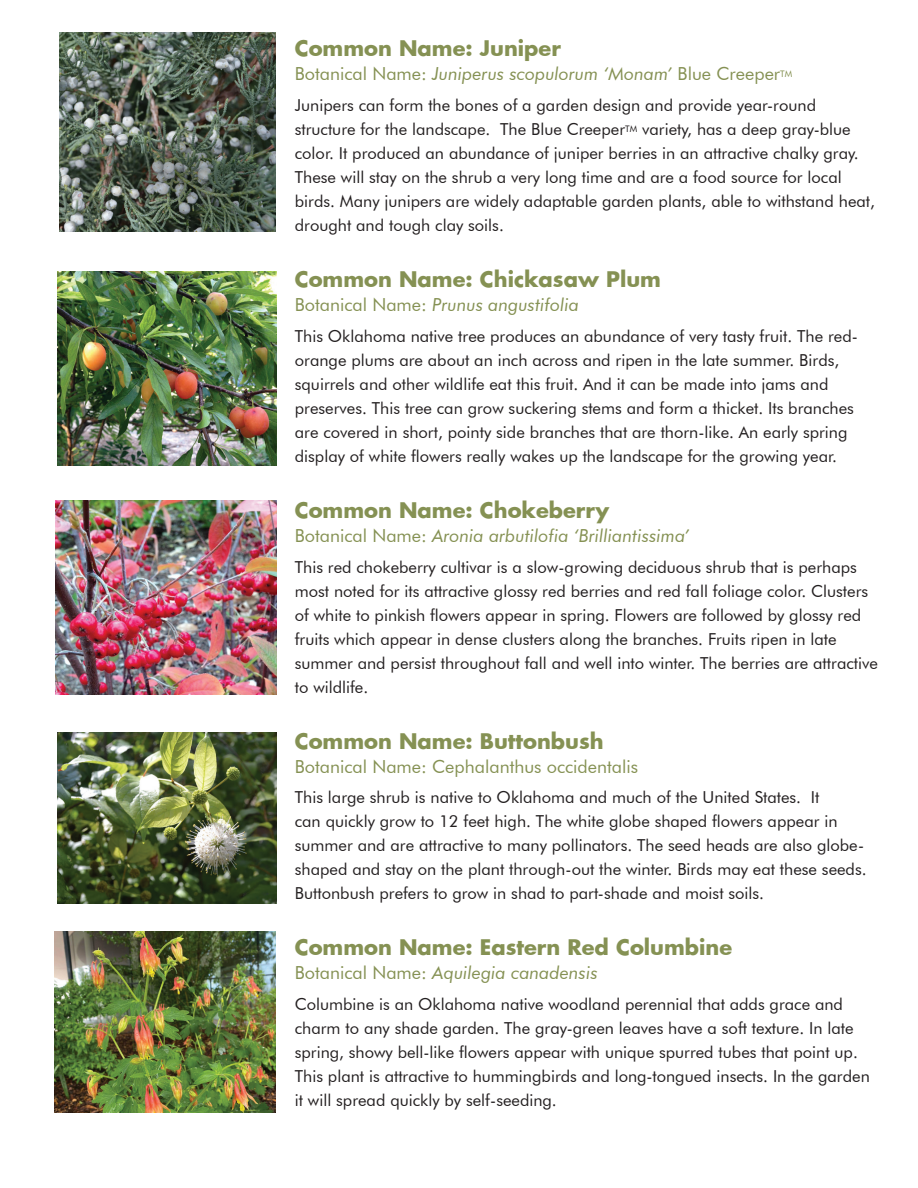
<style>
.page{position:relative;width:918px;height:1188px;background:#fff}
.page>*{position:absolute;margin:0;border:0;box-sizing:border-box;transform-origin:0 0}
.t1{font:700 21px "Futura";color:#859153}
.t2{font:italic 18px "Futura BT";color:#859153}
.t3{font:18px "Futura BT";color:#859153}
.t4{font:16.5px/24px "Futura BT";color:#231f20}
.s1{font-style:normal}
</style>
<div class="page">
<img style="left:56px;top:500px;width:220px;height:194px">
<img style="left:58px;top:732px;width:218px;height:172px">
<img style="left:59px;top:32px;width:217px;height:199px">
<img style="left:58px;top:272px;width:218px;height:194px">
<img style="left:54px;top:931px;width:222px;height:182px">
<p class="t1" style="left:295px;top:34px;width:268px">Common Name: Juniper</p>
<p class="t2" style="left:295px;top:63px;width:499px"><span class="s1">Botanical Name:</span> Juniperus scopulorum ‘Monam’ <span class="s1">Blue Creeper</span><sup>TM</sup></p>
<p class="t4" style="left:295px;top:93px;width:582px">Junipers can form the bones of a garden design and provide year-round structure for the landscape. The Blue Creeper<sup>TM</sup> variety, has a deep gray-blue color. It produced an abundance of juniper berries in an attractive chalky gray.<br>These will stay on the shrub a very long time and are a food source for local birds. Many junipers are widely adaptable garden plants, able to withstand heat, drought and tough clay soils.</p>
<p class="t1" style="left:295px;top:265px;width:368px">Common Name: Chickasaw Plum</p>
<p class="t2" style="left:295px;top:294px;width:286px"><span class="s1">Botanical Name:</span> Prunus angustifolia</p>
<p class="t4" style="left:295px;top:324px;width:564px">This Oklahoma native tree produces an abundance of very tasty fruit. The red&shy;orange plums are about an inch across and ripen in the late summer. Birds, squirrels and other wildlife eat this fruit. And it can be made into jams and preserves. This tree can grow suckering stems and form a thicket. Its branches are covered in short, pointy side branches that are thorn-like. An early spring display of white flowers really wakes up the landscape for the growing year.</p>
<p class="t1" style="left:295px;top:495px;width:316px">Common Name: Chokeberry</p>
<p class="t2" style="left:295px;top:525px;width:396px"><span class="s1">Botanical Name:</span> Aronia arbutilofia ‘Brilliantissima’</p>
<p class="t4" style="left:295px;top:555px;width:585px">This red chokeberry cultivar is a slow-growing deciduous shrub that is perhaps most noted for its attractive glossy red berries and red fall foliage color. Clusters of white to pinkish flowers appear in spring. Flowers are followed by glossy red fruits which appear in dense clusters along the branches. Fruits ripen in late summer and persist throughout fall and well into winter. The berries are attractive to wildlife.</p>
<p class="t1" style="left:295px;top:726px;width:310px">Common Name: Buttonbush</p>
<p class="t3" style="left:295px;top:755px;width:345px">Botanical Name: Cephalanthus occidentalis</p>
<p class="t4" style="left:295px;top:785px;width:573px">This large shrub is native to Oklahoma and much of the United States. It<br>can quickly grow to 12 feet high. The white globe shaped flowers appear in summer and are attractive to many pollinators. The seed heads are also globe&shy;shaped and stay on the plant through-out the winter. Birds may eat these seeds.<br>Buttonbush prefers to grow in shad to part-shade and moist soils.</p>
<p class="t1" style="left:295px;top:933px;width:439px">Common Name: Eastern Red Columbine</p>
<p class="t2" style="left:295px;top:962px;width:304px"><span class="s1">Botanical Name:</span> Aquilegia canadensis</p>
<p class="t4" style="left:295px;top:992px;width:577px">Columbine is an Oklahoma native woodland perennial that adds grace and charm to any shade garden. The gray-green leaves have a soft texture. In late spring, showy bell-like flowers appear with unique spurred tubes that point up.<br>This plant is attractive to hummingbirds and long-tongued insects. In the garden it will spread quickly by self-seeding.</p>
</div>
